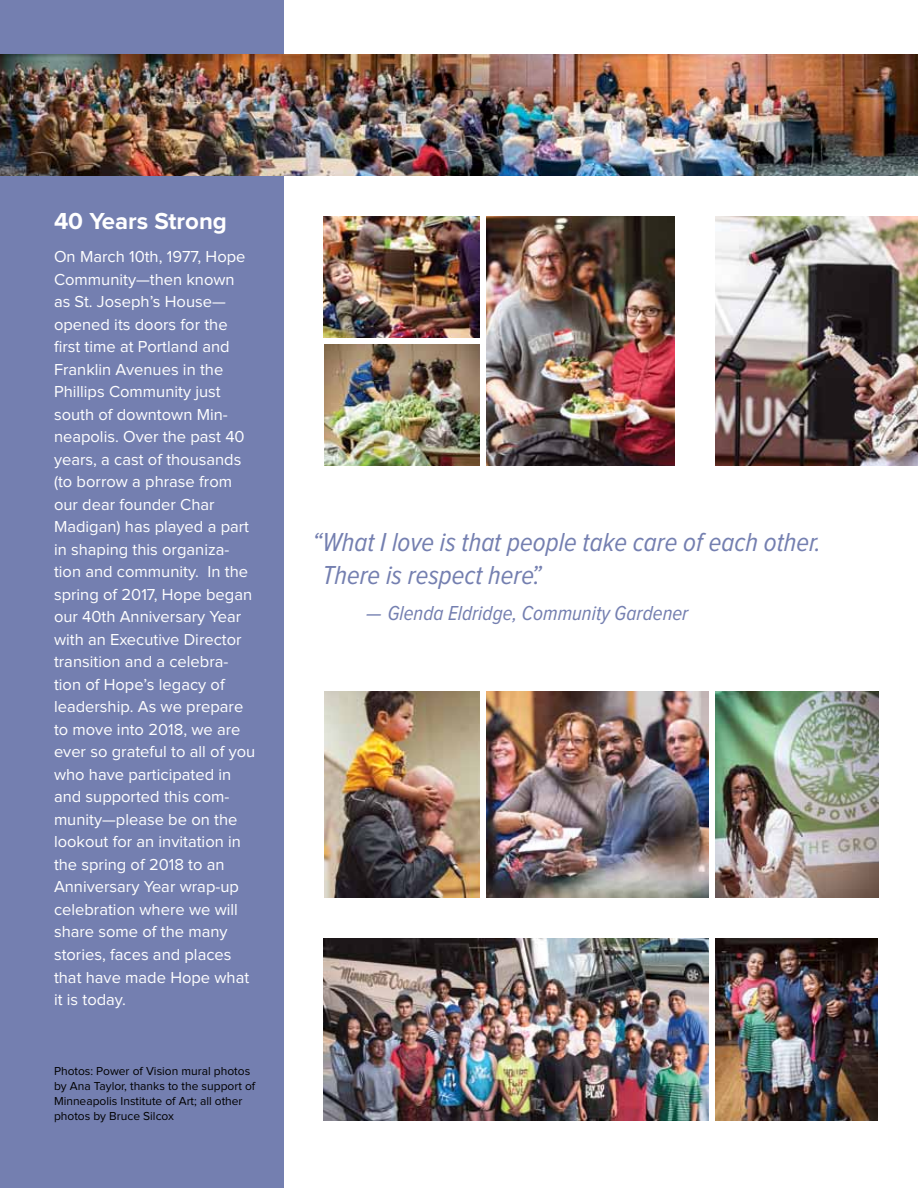
<style>
.page{position:relative;width:918px;height:1188px;background:#fff}
.page>*{position:absolute;margin:0;border:0;box-sizing:border-box;transform-origin:0 0}
.t1{font:italic condensed 27px/33px "Proxima Nova";color:#747fb0}
.t2{font:700 24px "Proxima Nova";color:#fff}
.t3{font:italic condensed 21px "Proxima Nova";color:#747fb0}
.t4{font:16.5px/22.5px "Proxima Nova";color:#fff}
.t5{font:12px/15px "Proxima Nova";color:#000}
</style>
<div class="page">
<div style="left:0;top:0;width:284px;height:1188px;background:#747fb0"></div>
<img style="left:0;top:54px;width:918px;height:122px">
<img style="left:716px;top:216px;width:202px;height:250px">
<img style="left:486px;top:216px;width:189px;height:250px">
<img style="left:324px;top:344px;width:155px;height:122px">
<img style="left:324px;top:216px;width:155px;height:121px">
<img style="left:716px;top:691px;width:162px;height:207px">
<img style="left:324px;top:691px;width:155px;height:207px">
<img style="left:486px;top:691px;width:223px;height:207px">
<img style="left:324px;top:938px;width:385px;height:182px">
<img style="left:716px;top:938px;width:161px;height:182px">
<h2 class="t2" style="left:54px;top:210px;width:174px">40 Years Strong</h2>
<p class="t4" style="left:54px;top:246px;width:203px">On March 10th, 1977, Hope<br>Community—then known<br>as St. Joseph’s House— opened its doors for the first time at Portland and<br>Franklin Avenues in the<br>Phillips Community just south of downtown Min&shy;neapolis. Over the past 40 years, a cast of thousands (to borrow a phrase from our dear founder Char<br>Madigan) has played a part in shaping this organiza&shy;tion and community. In the spring of 2017, Hope began our 40th Anniversary Year with an Executive Director transition and a celebra&shy;tion of Hope’s legacy of leadership. As we prepare to move into 2018, we are ever so grateful to all of you who have participated in and supported this com&shy;munity—please be on the lookout for an invitation in the spring of 2018 to an<br>Anniversary Year wrap-up celebration where we will share some of the many stories, faces and places that have made Hope what it is today.</p>
<p class="t5" style="left:54px;top:1064px;width:203px">Photos: Power of Vision mural photos by Ana Taylor, thanks to the support of Minneapolis Institute of Art; all other photos by Bruce Silcox</p>
<h1 class="t1" style="left:322px;top:527px;width:500px;text-indent:-10px">“What I love is that people take care of each other.<br>There is respect here.”</h1>
<p class="t3" style="left:366px;top:603px;width:324px">— Glenda Eldridge, Community Gardener</p>
</div>
